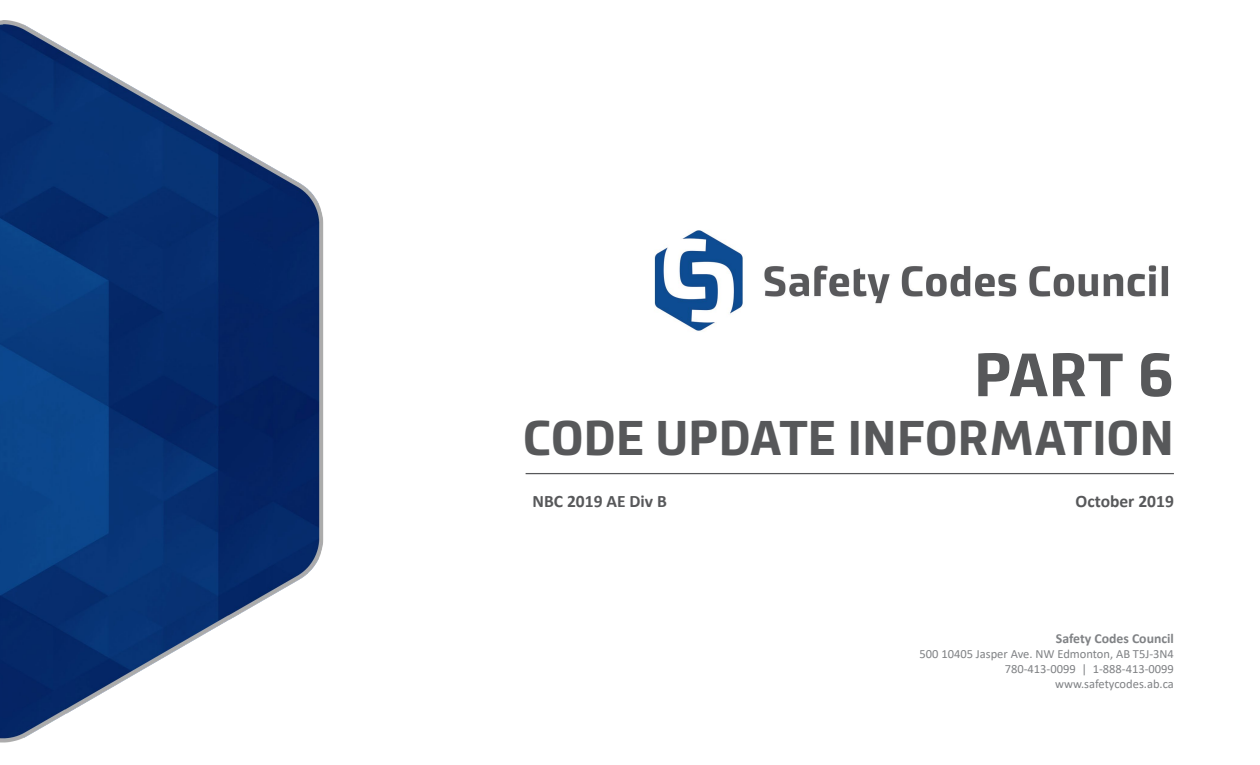
<style>
.page{position:relative;width:1260px;height:765px;background:#fff}
.page>*{position:absolute;margin:0;border:0;box-sizing:border-box;transform-origin:0 0}
.t1{font:700 61.75px "Accura";color:#57585a}
.t2{font:700 49.38px "Accura";color:#57585a}
.t3{font:700 17.5px "Calibri";color:#57585a}
.t4{font:700 13.75px "Calibri";color:#808285}
.t5{font:12.5px "Calibri";color:#808285}
</style>
<div class="page">
<img style="left:654px;top:230px;width:515px;height:101px">
<hr style="left:526px;top:473px;width:648px;height:1px;background:#57585a">
<img style="left:0;top:20px;width:324px;height:723px">
<p class="t1" style="left:974px;top:337px;width:202px">PART 6</p>
<p class="t2" style="left:523px;top:408px;width:652px">CODE UPDATE INFORMATION</p>
<p class="t3" style="left:1076px;top:488px;width:100px">October 2019</p>
<p class="t3" style="left:533px;top:488px;width:136px">NBC 2019 AE Div B</p>
<p class="t4" style="left:1056px;top:628px;width:120px">Safety Codes Council</p>
<p class="t5" style="left:920px;top:645px;width:256px">500 10405 Jasper Ave. NW Edmonton, AB T5J-3N4</p>
<p class="t5" style="left:1005px;top:660px;width:171px">780-413-0099 | 1-888-413-0099</p>
<p class="t5" style="left:1055px;top:675px;width:120px">www.safetycodes.ab.ca</p>
</div>
